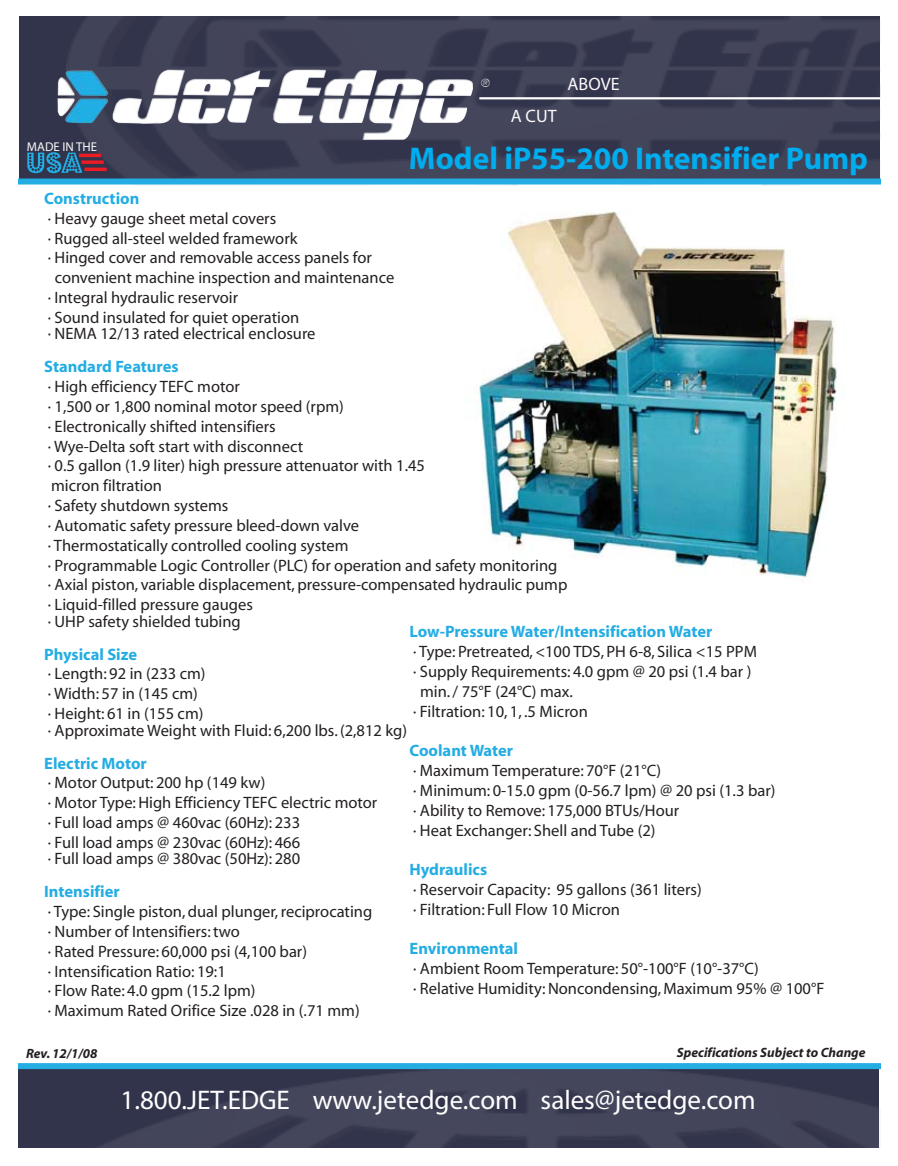
<style>
.page{position:relative;width:898px;height:1166px;background:#fff}
.page>*{position:absolute;margin:0;border:0;box-sizing:border-box;transform-origin:0 0}
.t1{font:700 31.5px "Myriad";color:#00adef}
.t2{font:27px "Myriad";color:#fff}
.t3{font:18px "Myriad";color:#faf8fa}
.t4{font:16.5px/19.8px "Myriad";color:#231f20}
.t5{font:700 16.5px "Myriad";color:#23ade3}
.t6{font:italic 700 13.5px "Myriad";color:#231f20}
.t7{font:12.75px "Myriad";color:#f9f7f7}
</style>
<div class="page">
<div style="left:20px;top:16px;width:860px;height:164px;background:#32344c"></div>
<img style="left:18px;top:1069px;width:862px;height:79px">
<img style="left:67px;top:16px;width:813px;height:170px">
<img style="left:57px;top:69px;width:433px;height:71px">
<div style="left:18px;top:1063px;width:880px;height:6px;background:#23ade3"></div>
<div style="left:18px;top:178px;width:872px;height:6px;background:#23ade3"></div>
<hr style="left:479px;top:97px;width:419px;height:2px;background:#fcfcfb">
<div style="left:880px;top:16px;width:18px;height:1142px;background:#fff"></div>
<img style="left:476px;top:211px;width:361px;height:366px">
<hr style="left:79px;top:154px;width:22px;height:3px;background:#ec1c24">
<svg style="left:82px;top:160px;width:22px;height:4px"></svg>
<hr style="left:84px;top:168px;width:23px;height:3px;background:#ec1c24">
<svg style="left:27px;top:152px;width:55px;height:21px"></svg>
<p class="t7" style="left:27px;top:140px;width:72px">MADE IN THE</p>
<p class="t3" style="left:511px;top:107px;width:47px">A CUT</p>
<p class="t3" style="left:567px;top:75px;width:54px">ABOVE</p>
<h1 class="t1" style="left:409px;top:142px;width:460px">Model iP55-200 Intensifier Pump</h1>
<p class="t5" style="left:44px;top:190px;width:97px">Construction</p>
<p class="t4" style="left:48px;top:209px;width:230px">· Heavy gauge sheet metal covers</p>
<p class="t4" style="left:48px;top:229px;width:251px">· Rugged all-steel welded framework</p>
<p class="t4" style="left:48px;top:249px;width:326px">· Hinged cover and removable access panels for</p>
<p class="t4" style="left:55px;top:268px;width:341px">convenient machine inspection and maintenance</p>
<p class="t4" style="left:48px;top:288px;width:192px">· Integral hydraulic reservoir</p>
<p class="t4" style="left:48px;top:308px;width:253px">· Sound insulated for quiet operation</p>
<p class="t4" style="left:48px;top:325px;width:269px">· NEMA 12/13 rated electrical enclosure</p>
<p class="t5" style="left:44px;top:358px;width:136px">Standard Features</p>
<p class="t4" style="left:48px;top:377px;width:521px">· High efficiency TEFC motor<br>· 1,500 or 1,800 nominal motor speed (rpm)<br>· Electronically shifted intensifiers<br>· Wye-Delta soft start with disconnect<br>· 0.5 gallon (1.9 liter) high pressure attenuator with 1.45<br>micron filtration<br>· Safety shutdown systems<br>· Automatic safety pressure bleed-down valve<br>· Thermostatically controlled cooling system<br>· Programmable Logic Controller (PLC) for operation and safety monitoring<br>· Axial piston, variable displacement, pressure-compensated hydraulic pump · Liquid-filled pressure gauges</p>
<p class="t4" style="left:48px;top:612px;width:195px">· UHP safety shielded tubing</p>
<p class="t5" style="left:44px;top:645px;width:94px">Physical Size</p>
<p class="t4" style="left:48px;top:664px;width:159px">· Length: 92 in (233 cm) · Width: 57 in (145 cm)<br>· Height: 61 in (155 cm)</p>
<p class="t4" style="left:48px;top:721px;width:361px">· Approximate Weight with Fluid: 6,200 lbs. (2,812 kg)</p>
<p class="t5" style="left:44px;top:754px;width:104px">Electric Motor</p>
<p class="t4" style="left:48px;top:773px;width:331px">· Motor Output: 200 hp (149 kw)<br>· Motor Type: High Efficiency TEFC electric motor · Full load amps @ 460vac (60Hz): 233<br>· Full load amps @ 230vac (60Hz): 466</p>
<p class="t4" style="left:48px;top:849px;width:254px">· Full load amps @ 380vac (50Hz): 280</p>
<p class="t5" style="left:44px;top:883px;width:77px">Intensifier</p>
<p class="t4" style="left:48px;top:902px;width:326px">· Type: Single piston, dual plunger, reciprocating · Number of Intensifiers: two<br>· Rated Pressure: 60,000 psi (4,100 bar)<br>· Intensification Ratio: 19:1<br>· Flow Rate: 4.0 gpm (15.2 lpm)<br>· Maximum Rated Orifice Size .028 in (.71 mm)</p>
<p class="t5" style="left:409px;top:623px;width:304px">Low-Pressure Water/Intensification Water</p>
<p class="t4" style="left:413px;top:642px;width:345px">· Type: Pretreated, &lt;100 TDS, PH 6-8, Silica &lt;15 PPM</p>
<p class="t4" style="left:413px;top:662px;width:340px">· Supply Requirements: 4.0 gpm @ 20 psi (1.4 bar )</p>
<p class="t4" style="left:420px;top:682px;width:154px">min. / 75°F (24°C) max.</p>
<p class="t4" style="left:413px;top:702px;width:176px">· Filtration: 10, 1, .5 Micron</p>
<p class="t5" style="left:409px;top:742px;width:105px">Coolant Water</p>
<p class="t4" style="left:413px;top:761px;width:364px">· Maximum Temperature: 70°F (21°C)<br>· Minimum: 0-15.0 gpm (0-56.7 lpm) @ 20 psi (1.3 bar) · Ability to Remove: 175,000 BTUs/Hour<br>· Heat Exchanger: Shell and Tube (2)</p>
<p class="t5" style="left:409px;top:861px;width:79px">Hydraulics</p>
<p class="t4" style="left:413px;top:880px;width:290px">· Reservoir Capacity: 95 gallons (361 liters) · Filtration: Full Flow 10 Micron</p>
<p class="t5" style="left:409px;top:940px;width:110px">Environmental</p>
<p class="t4" style="left:413px;top:959px;width:413px">· Ambient Room Temperature: 50°-100°F (10°-37°C)<br>· Relative Humidity: Noncondensing, Maximum 95% @ 100°F</p>
<p class="t6" style="left:26px;top:1046px;width:73px">Rev. 12/1/08</p>
<p class="t6" style="left:677px;top:1045px;width:190px">Specifications Subject to Change</p>
<h2 class="t2" style="left:121px;top:1086px;width:636px">1.800.JET.EDGE www.jetedge.com sales@jetedge.com</h2>
</div>
